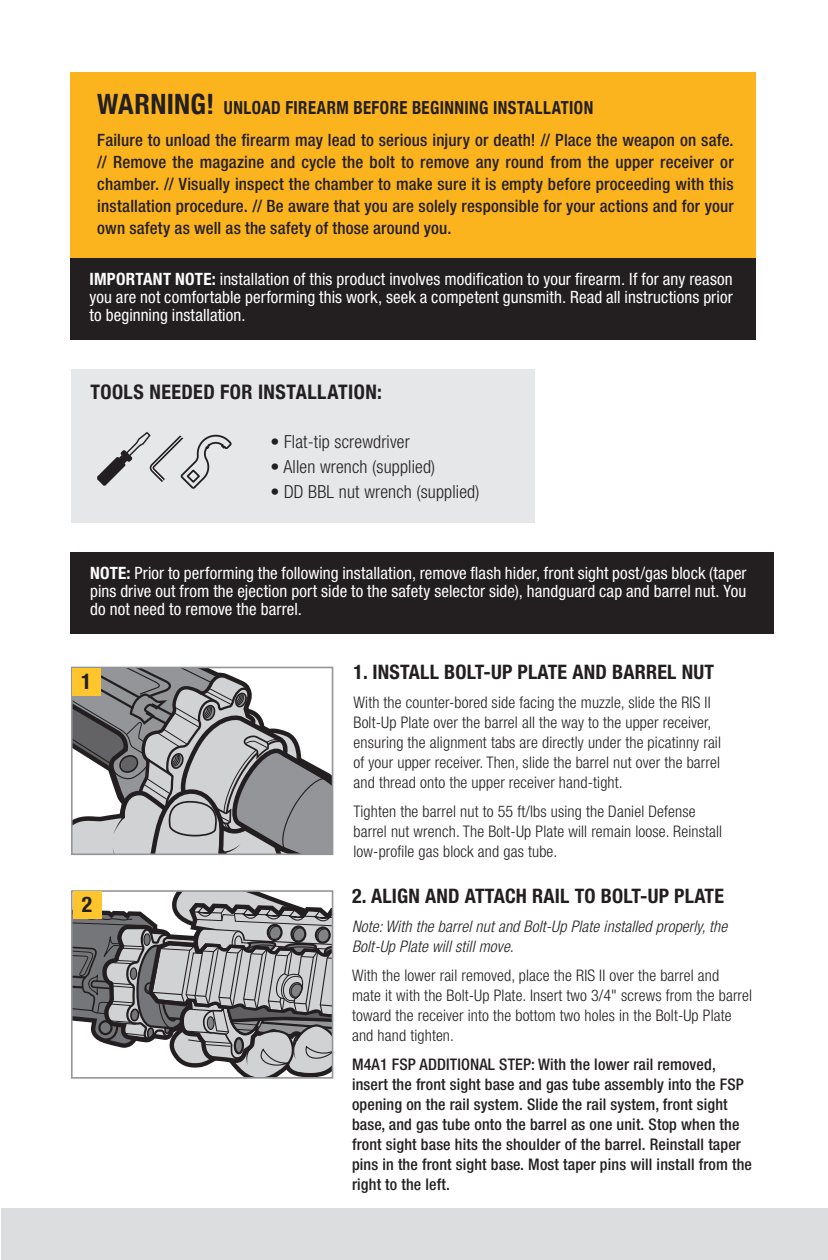
<style>
.page{position:relative;width:828px;height:1260px;background:#fff}
.page>*{position:absolute;margin:0;border:0;box-sizing:border-box;transform-origin:0 0}
.t1{font:700 condensed 21.6px "Helvetica Neue LT Std";color:#231f20}
.t2{font:700 condensed 20px "Helvetica Neue LT Std";letter-spacing:.01em;color:#231f20}
.t3{font:700 condensed 20px "Helvetica Neue";letter-spacing:.025em;color:#231f20}
.t4{font:300 condensed 18px "Helvetica Neue LT Std";letter-spacing:.01em;color:#231f20}
.t5{font:700 condensed 18px "Helvetica Neue";letter-spacing:.025em;color:#231f20;scale:.93 1}
.t6{font:condensed 17px/18px "Helvetica Neue LT Std";letter-spacing:.005em;color:#fff;text-align:justify}
.t7{font:500 condensed 17px/22px "Helvetica Neue LT Std";letter-spacing:.01em;color:#231f20;text-align:justify}
.t8{font:300 condensed 16px/20px "Helvetica Neue LT Std";letter-spacing:.01em;color:#231f20}
.t9{font:500 condensed 16px/20px "Helvetica Neue LT Std";letter-spacing:.01em;color:#231f20}
.t10{font:italic 300 condensed 16px/20px "Helvetica Neue LT Std";letter-spacing:.01em;color:#231f20}
.s1{font-size:28px}
.s2{font-weight:700}
</style>
<div class="page">
<div style="left:1px;top:1208px;width:827px;height:52px;background:#dcdddf"></div>
<div style="left:71px;top:369px;width:464px;height:154px;background:#e6e7e9"></div>
<div style="left:71px;top:552px;width:703px;height:82px;background:#231f20"></div>
<svg style="left:97px;top:432px;width:135px;height:57px"></svg>
<div style="left:71px;top:72px;width:685px;height:186px;background:#fcb41e"></div>
<div style="left:71px;top:258px;width:685px;height:81px;background:#231f20"></div>
<svg style="left:74px;top:670px;width:256px;height:182px"></svg>
<div style="left:71px;top:667px;width:262px;height:188px;border:2px solid #939598"></div>
<div style="left:72px;top:668px;width:29px;height:27px;background:#ffc52d"></div>
<svg style="left:74px;top:893px;width:256px;height:183px"></svg>
<div style="left:71px;top:890px;width:262px;height:189px;border:2px solid #939598"></div>
<div style="left:73px;top:892px;width:29px;height:27px;background:#ffc52d"></div>
<p class="t5" style="left:97px;top:92px;width:535px"><span class="s1">WARNING!</span> UNLOAD FIREARM BEFORE BEGINNING INSTALLATION</p>
<p class="t7" style="left:97px;top:129px;width:638px">Failure to unload the firearm may lead to serious injury or death! // Place the weapon on safe. // Remove the magazine and cycle the bolt to remove any round from the upper receiver or chamber. // Visually inspect the chamber to make sure it is empty before proceeding with this installation procedure. // Be aware that you are solely responsible for your actions and for your own safety as well as the safety of those around you.</p>
<p class="t6" style="left:90px;top:270px;width:645px"><span class="s2">IMPORTANT NOTE:</span> installation of this product involves modification to your firearm. If for any reason you are not comfortable performing this work, seek a competent gunsmith. Read all instructions prior to beginning installation.</p>
<p class="t3" style="left:90px;top:375px;width:293px">TOOLS NEEDED FOR INSTALLATION:</p>
<p class="t4" style="left:270px;top:431px;width:141px">• Flat-tip screwdriver</p>
<p class="t4" style="left:270px;top:456px;width:166px">• Allen wrench (supplied)</p>
<p class="t4" style="left:270px;top:481px;width:211px">• DD BBL nut wrench (supplied)</p>
<p class="t6" style="left:90px;top:564px;width:658px"><span class="s2">NOTE:</span> Prior to performing the following installation, remove flash hider, front sight post/gas block (taper pins drive out from the ejection port side to the safety selector side), handguard cap and barrel nut. You do not need to remove the barrel.</p>
<h1 class="t1" style="left:81px;top:668px;width:12px">1</h1>
<h1 class="t1" style="left:82px;top:892px;width:12px">2</h1>
<p class="t2" style="left:354px;top:660px;width:362px">1. INSTALL BOLT-UP PLATE AND BARREL NUT</p>
<p class="t8" style="left:354px;top:692px;width:369px">With the counter-bored side facing the muzzle, slide the RIS II Bolt-Up Plate over the barrel all the way to the upper receiver, ensuring the alignment tabs are directly under the picatinny rail of your upper receiver. Then, slide the barrel nut over the barrel and thread onto the upper receiver hand-tight.</p>
<p class="t8" style="left:354px;top:801px;width:370px">Tighten the barrel nut to 55 ft/lbs using the Daniel Defense barrel nut wrench. The Bolt-Up Plate will remain loose. Reinstall low-profile gas block and gas tube.</p>
<p class="t2" style="left:352px;top:884px;width:373px">2. ALIGN AND ATTACH RAIL TO BOLT-UP PLATE</p>
<p class="t10" style="left:352px;top:917px;width:377px">Note: With the barrel nut and Bolt-Up Plate installed properly, the<br>Bolt-Up Plate will still move.</p>
<p class="t8" style="left:352px;top:966px;width:402px">With the lower rail removed, place the RIS II over the barrel and mate it with the Bolt-Up Plate. Insert two 3/4" screws from the barrel toward the receiver into the bottom two holes in the Bolt-Up Plate and hand tighten.</p>
<p class="t9" style="left:352px;top:1054px;width:401px">M4A1 FSP ADDITIONAL STEP: With the lower rail removed, insert the front sight base and gas tube assembly into the FSP opening on the rail system. Slide the rail system, front sight base, and gas tube onto the barrel as one unit. Stop when the front sight base hits the shoulder of the barrel. Reinstall taper pins in the front sight base. Most taper pins will install from the right to the left.</p>
</div>
